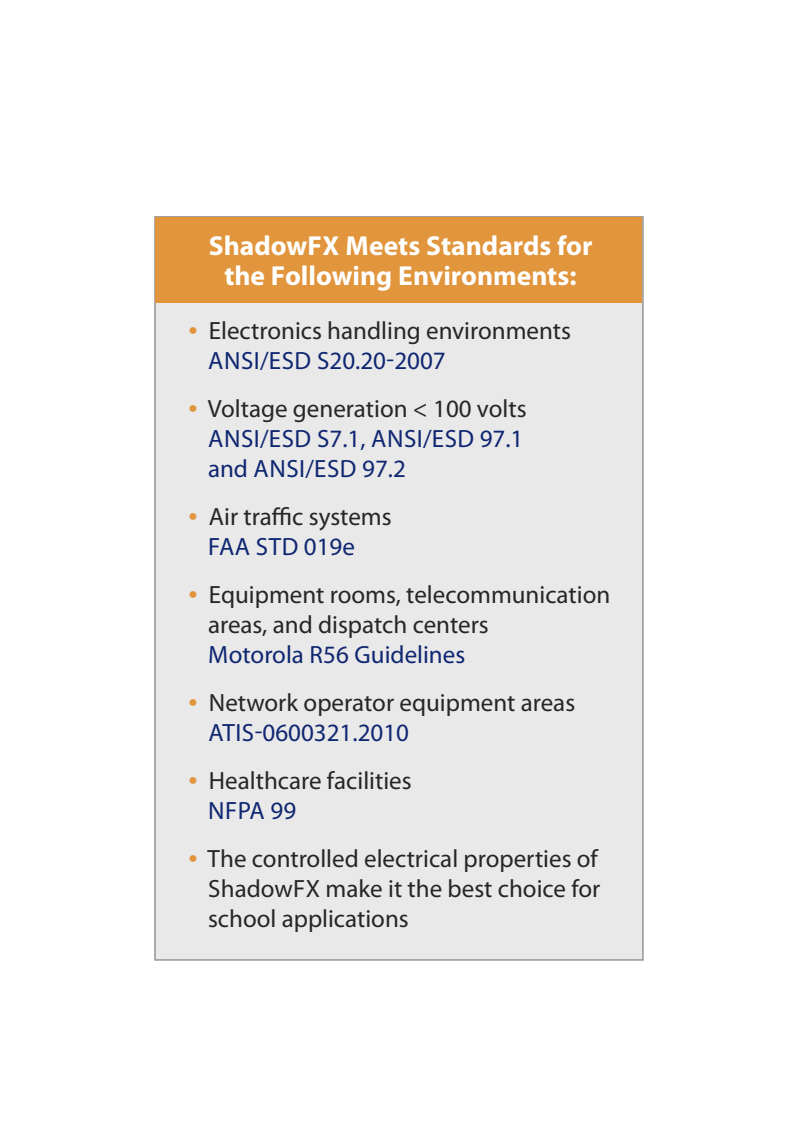
<style>
.page{position:relative;width:795px;height:1148px;background:#fff}
.page>*{position:absolute;margin:0;border:0;box-sizing:border-box;transform-origin:0 0}
.t1{font:700 27.5px/30px "Myriad Pro";color:#fff;text-align:center}
.t2{font:25px/30px "Myriad Pro";color:#272627}
.t3{font:25px/30px "Myriad Pro";color:#0f2671}
.s1{font-size:32.5px;color:#e1953c}
.s2{color:#0f2671}
.s3{color:#272627}
</style>
<div class="page">
<div style="left:156px;top:217px;width:486px;height:741px;background:#e9e9e9"></div>
<div style="left:156px;top:217px;width:486px;height:86px;background:#e1953c"></div>
<p class="t1" style="left:209px;top:233px;width:385px">ShadowFX Meets Standards for the Following Environments:</p>
<p class="t2" style="left:208px;top:317px;width:364px;text-indent:-20px"><span class="s1">•</span> Electronics handling environments<br><span class="s2">ANSI/ESD S20.20-2007</span></p>
<p class="t3" style="left:208px;top:395px;width:320px;text-indent:-19px"><span class="s1">•</span> <span class="s3">Voltage generation &lt; 100 volts<br></span>ANSI/ESD S7.1, ANSI/ESD 97.1 and ANSI/ESD 97.2</p>
<p class="t2" style="left:208px;top:503px;width:185px;text-indent:-20px"><span class="s1">•</span> Air traffic systems<br><span class="s2">FAA STD 019e</span></p>
<p class="t2" style="left:208px;top:581px;width:403px;text-indent:-19px"><span class="s1">•</span> Equipment rooms, telecommunication areas, and dispatch centers</p>
<p class="t3" style="left:208px;top:641px;width:258px">Motorola R56 Guidelines</p>
<p class="t2" style="left:208px;top:689px;width:368px;text-indent:-20px"><span class="s1">•</span> Network operator equipment areas<br><span class="s2">ATIS-0600321.2010</span></p>
<p class="t2" style="left:208px;top:767px;width:205px;text-indent:-20px"><span class="s1">•</span> Healthcare facilities<br><span class="s2">NFPA 99</span></p>
<p class="t2" style="left:208px;top:845px;width:394px;text-align:justify;text-indent:-19px"><span class="s1">•</span> The controlled electrical properties of ShadowFX make it the best choice for school applications</p>
</div>
